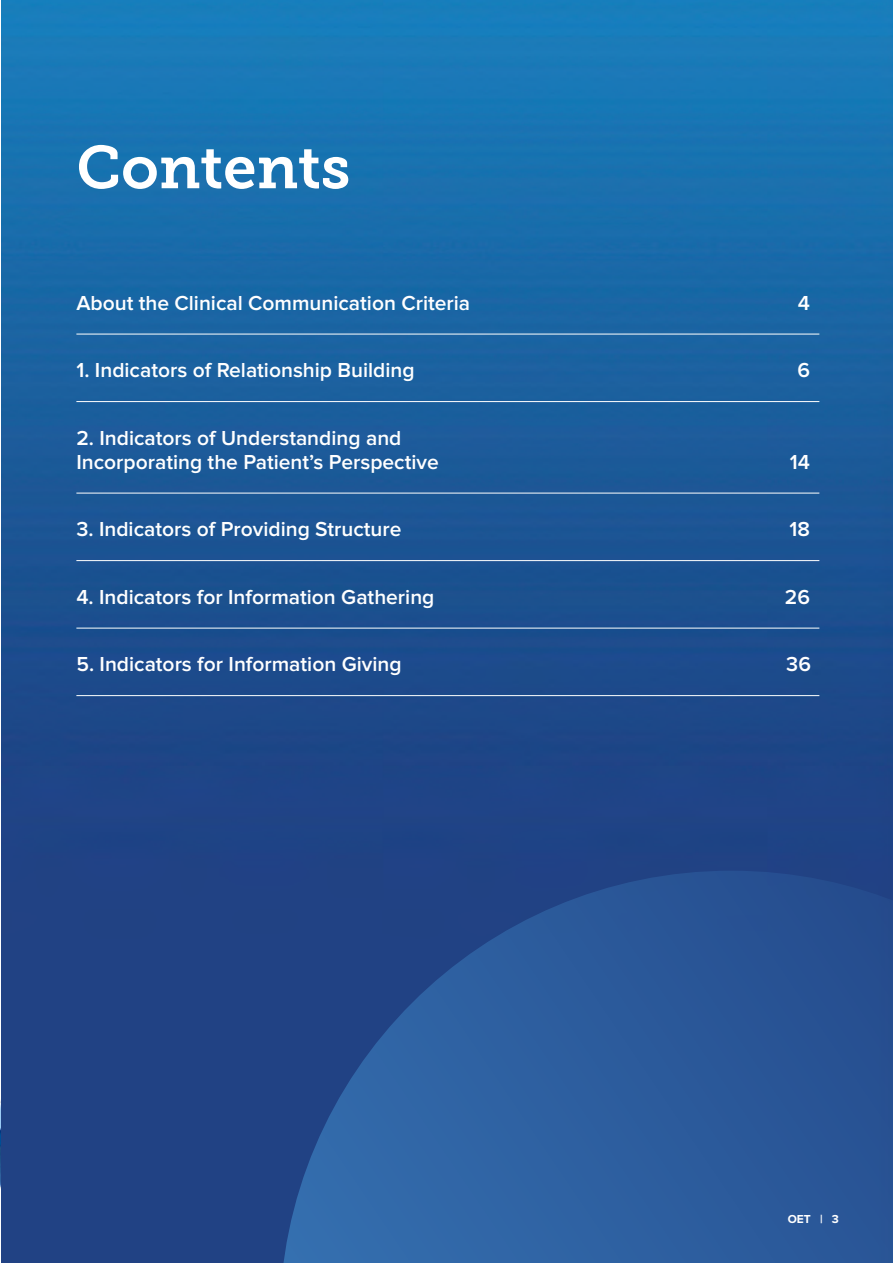
<style>
.page{position:relative;width:893px;height:1263px;background:#fff}
.page>*{position:absolute;margin:0;border:0;box-sizing:border-box;transform-origin:0 0}
.t1{font:60px "Museo Slab 700";color:#fff}
.t2{font:600 21px/24px "Proxima Nova";color:#fff}
.t3{font:700 12px "Proxima Nova";color:#fff}
</style>
<div class="page">
<img style="left:0;top:1100px;width:1px;height:89px">
<img style="left:1px;top:0;width:892px;height:1263px">
<svg style="left:280px;top:871px;width:613px;height:392px;background:#295698"></svg>
<hr style="left:76px;top:334px;width:743px;height:1px;background:#fff">
<hr style="left:76px;top:401px;width:743px;height:1px;background:#fff">
<hr style="left:76px;top:493px;width:743px;height:1px;background:#fff">
<hr style="left:76px;top:560px;width:743px;height:1px;background:#fff">
<hr style="left:76px;top:628px;width:743px;height:1px;background:#fff">
<hr style="left:76px;top:695px;width:743px;height:1px;background:#fff">
<h1 class="t1" style="left:76px;top:133px;width:276px">Contents</h1>
<p class="t2" style="left:76px;top:292px;width:395px">About the Clinical Communication Criteria</p>
<p class="t2" style="left:798px;top:292px;width:14px">4</p>
<p class="t2" style="left:76px;top:359px;width:340px">1. Indicators of Relationship Building</p>
<p class="t2" style="left:797px;top:359px;width:14px">6</p>
<p class="t2" style="left:76px;top:427px;width:364px">2. Indicators of Understanding and<br>Incorporating the Patient’s Perspective</p>
<p class="t2" style="left:790px;top:451px;width:22px">14</p>
<p class="t2" style="left:76px;top:518px;width:326px">3. Indicators of Providing Structure</p>
<p class="t2" style="left:789px;top:518px;width:22px">18</p>
<p class="t2" style="left:76px;top:586px;width:360px">4. Indicators for Information Gathering</p>
<p class="t2" style="left:785px;top:586px;width:27px">26</p>
<p class="t2" style="left:76px;top:653px;width:327px">5. Indicators for Information Giving</p>
<p class="t2" style="left:786px;top:653px;width:26px">36</p>
<p class="t3" style="left:788px;top:1212px;width:53px">OET | 3</p>
</div>
